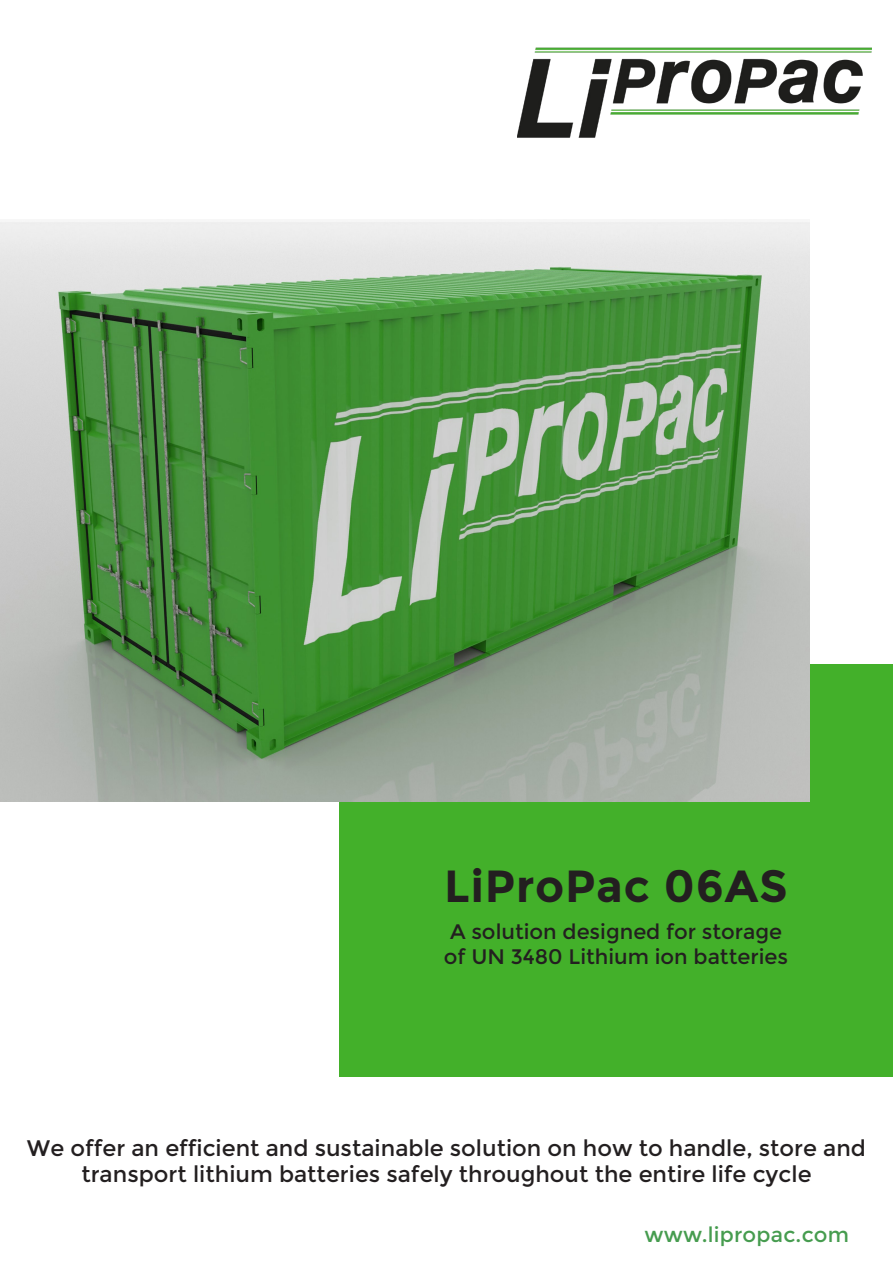
<style>
.page{position:relative;width:893px;height:1263px;background:#fff}
.page>*{position:absolute;margin:0;border:0;box-sizing:border-box;transform-origin:0 0}
.Framsida_-_Rubrik{font:700 45px "Montserrat";letter-spacing:.02em;color:#231f20}
.Produkten_-_Brödtext{font:22.5px/25.5px "Montserrat";color:#231f20;text-align:center}
.Framsida_-_Underrubrik{font:21px/25.2px "Montserrat";color:#231f20}
.Produtkten_-_Rubrik{font:21px "Montserrat";letter-spacing:.01em;color:#469c4f}
</style>
<div class="page">
<div style="left:339px;top:665px;width:554px;height:412px;background:#43b02a"></div>
<img style="left:1px;top:221px;width:808px;height:581px">
<img style="left:517px;top:47px;width:355px;height:91px">
<p class="Framsida_-_Rubrik" style="left:444px;top:859px;width:345px">LiProPac 06AS</p>
<p class="Framsida_-_Underrubrik" style="left:444px;top:919px;width:346px">A solution designed for storage of UN 3480 Lithium ion batteries</p>
<p class="Produkten_-_Brödtext" style="left:27px;top:1136px;width:841px">We offer an efficient and sustainable solution on how to handle, store and transport lithium batteries safely throughout the entire life cycle</p>
<p class="Produtkten_-_Rubrik" style="left:644px;top:1222px;width:206px">www.lipropac.com</p>
</div>
